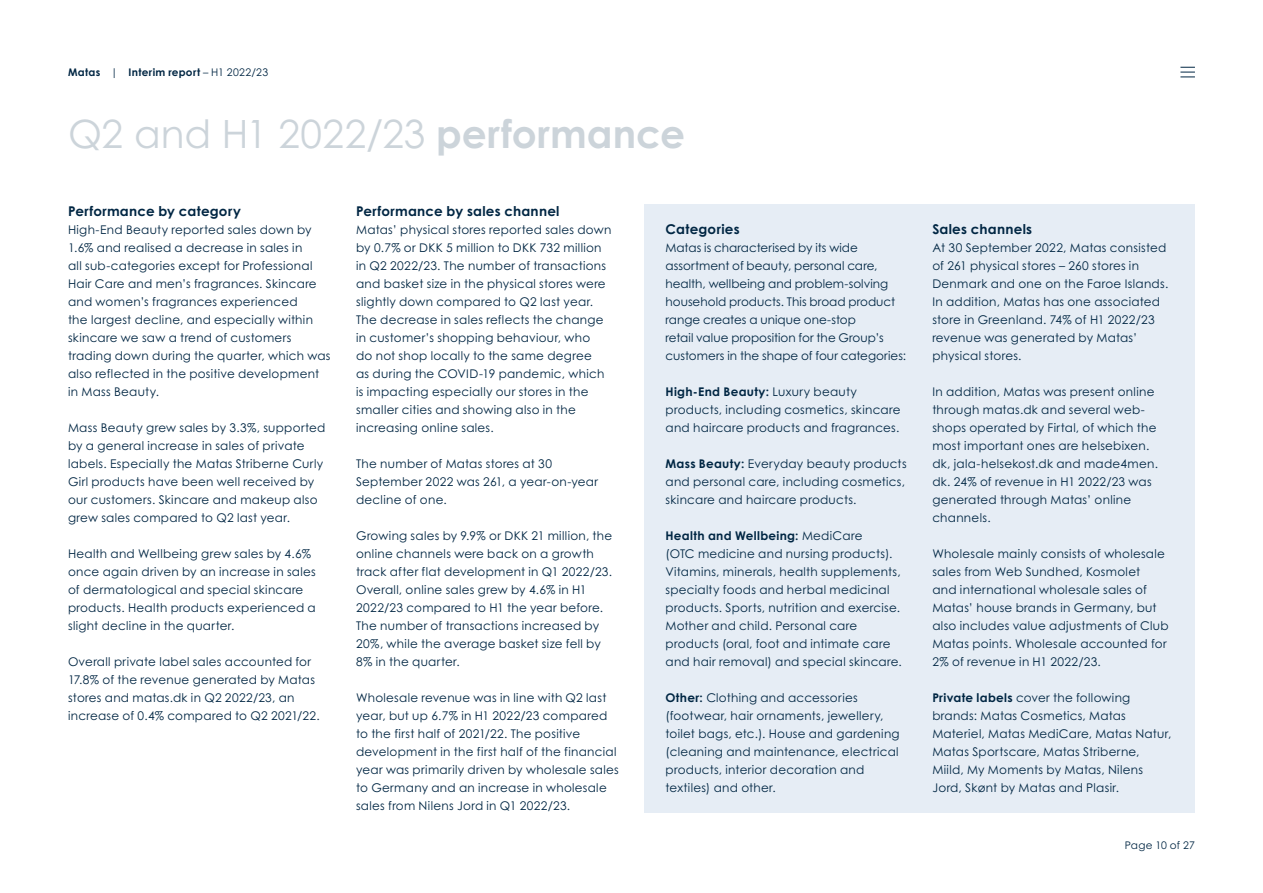
<style>
.page{position:relative;width:1263px;height:893px;background:#fff}
.page>*{position:absolute;margin:0;border:0;box-sizing:border-box;transform-origin:0 0}
.t1{font:39px "Century Gothic Pro";color:#ccd4da}
.t2{font:700 13.5px "Century Gothic Pro";letter-spacing:.02em;color:#002643}
.t3{font:12px/18px "Century Gothic Pro";letter-spacing:.02em;color:#002643}
.t4{font:12px/18px "Century Gothic Pro";color:#002643}
.t5{font:700 10.5px "Century Gothic Pro";letter-spacing:.03em;color:#002643}
.t6{font:10.5px "Century Gothic Pro";letter-spacing:.015em;color:#002643}
.s1{font-weight:400}
.s2{font-weight:700}
</style>
<div class="page">
<div style="left:644px;top:204px;width:551px;height:608px;background:#e6edf5"></div>
<svg style="left:1180px;top:67px;width:15px;height:11px"></svg>
<p class="t5" style="left:68px;top:65px;width:202px">Matas <span class="s1">|</span> Interim report <span class="s1">– H1 2022/23</span></p>
<h1 class="t1" style="left:68px;top:110px;width:618px">Q2 and H1 2022/23 <span class="s2">performance</span></h1>
<p class="t2" style="left:68px;top:203px;width:174px">Performance by category</p>
<p class="t3" style="left:68px;top:221px;width:264px">High-End Beauty reported sales down by 1.6% and realised a decrease in sales in<br>all sub-categories except for Professional Hair Care and men’s fragrances. Skincare and women’s fragrances experienced<br>the largest decline, and especially within skincare we saw a trend of customers trading down during the quarter, which was also reflected in the positive development in Mass Beauty.</p>
<p class="t3" style="left:68px;top:419px;width:259px">Mass Beauty grew sales by 3.3%, supported by a general increase in sales of private labels. Especially the Matas Striberne Curly Girl products have been well received by our customers. Skincare and makeup also grew sales compared to Q2 last year.</p>
<p class="t3" style="left:68px;top:545px;width:249px">Health and Wellbeing grew sales by 4.6% once again driven by an increase in sales of dermatological and special skincare products. Health products experienced a slight decline in the quarter.</p>
<p class="t3" style="left:68px;top:653px;width:253px">Overall private label sales accounted for 17.8% of the revenue generated by Matas stores and matas.dk in Q2 2022/23, an increase of 0.4% compared to Q2 2021/22.</p>
<p class="t2" style="left:356px;top:203px;width:205px">Performance by sales channel</p>
<p class="t3" style="left:356px;top:221px;width:257px">Matas’ physical stores reported sales down by 0.7% or DKK 5 million to DKK 732 million in Q2 2022/23. The number of transactions and basket size in the physical stores were slightly down compared to Q2 last year.<br>The decrease in sales reflects the change in customer’s shopping behaviour, who<br>do not shop locally to the same degree<br>as during the COVID-19 pandemic, which is impacting especially our stores in the smaller cities and showing also in the increasing online sales.</p>
<p class="t3" style="left:356px;top:455px;width:244px">The number of Matas stores at 30<br>September 2022 was 261, a year-on-year decline of one.</p>
<p class="t3" style="left:356px;top:527px;width:258px">Growing sales by 9.9% or DKK 21 million, the online channels were back on a growth track after flat development in Q1 2022/23.<br>Overall, online sales grew by 4.6% in H1<br>2022/23 compared to H1 the year before.<br>The number of transactions increased by 20%, while the average basket size fell by 8% in the quarter.</p>
<p class="t3" style="left:356px;top:689px;width:264px">Wholesale revenue was in line with Q2 last year, but up 6.7% in H1 2022/23 compared to the first half of 2021/22. The positive development in the first half of the financial year was primarily driven by wholesale sales to Germany and an increase in wholesale sales from Nilens Jord in Q1 2022/23.</p>
<p class="t2" style="left:665px;top:221px;width:76px">Categories</p>
<p class="t4" style="left:665px;top:239px;width:242px">Matas is characterised by its wide assortment of beauty, personal care, health, wellbeing and problem-solving household products. This broad product range creates a unique one-stop<br>retail value proposition for the Group’s customers in the shape of four categories:</p>
<p class="t3" style="left:665px;top:383px;width:237px"><span class="s2">High-End Beauty:</span> Luxury beauty products, including cosmetics, skincare and haircare products and fragrances.</p>
<p class="t3" style="left:665px;top:455px;width:243px"><span class="s2">Mass Beauty:</span> Everyday beauty products and personal care, including cosmetics, skincare and haircare products.</p>
<p class="t3" style="left:665px;top:527px;width:238px"><span class="s2">Health and Wellbeing:</span> MediCare<br>(OTC medicine and nursing products).<br>Vitamins, minerals, health supplements, specialty foods and herbal medicinal products. Sports, nutrition and exercise.<br>Mother and child. Personal care products (oral, foot and intimate care and hair removal) and special skincare.</p>
<p class="t3" style="left:665px;top:689px;width:236px"><span class="s2">Other:</span> Clothing and accessories (footwear, hair ornaments, jewellery, toilet bags, etc.). House and gardening (cleaning and maintenance, electrical products, interior decoration and textiles) and other.</p>
<p class="t2" style="left:932px;top:221px;width:101px">Sales channels</p>
<p class="t3" style="left:932px;top:239px;width:237px">At 30 September 2022, Matas consisted of 261 physical stores – 260 stores in Denmark and one on the Faroe Islands.<br>In addition, Matas has one associated store in Greenland. 74% of H1 2022/23 revenue was generated by Matas’ physical stores.</p>
<p class="t3" style="left:932px;top:383px;width:227px">In addition, Matas was present online through matas.dk and several web&shy;shops operated by Firtal, of which the most important ones are helsebixen. dk, jala-helsekost.dk and made4men. dk. 24% of revenue in H1 2022/23 was generated through Matas’ online channels.</p>
<p class="t3" style="left:932px;top:545px;width:238px">Wholesale mainly consists of wholesale sales from Web Sundhed, Kosmolet<br>and international wholesale sales of Matas’ house brands in Germany, but also includes value adjustments of Club Matas points. Wholesale accounted for 2% of revenue in H1 2022/23.</p>
<p class="t3" style="left:932px;top:689px;width:241px"><span class="s2">Private labels</span> cover the following brands: Matas Cosmetics, Matas Materiel, Matas MediCare, Matas Natur, Matas Sportscare, Matas Striberne, Miild, My Moments by Matas, Nilens Jord, Skønt by Matas and Plasir.</p>
<p class="t6" style="left:1125px;top:839px;width:72px">Page 10 of 27</p>
</div>
